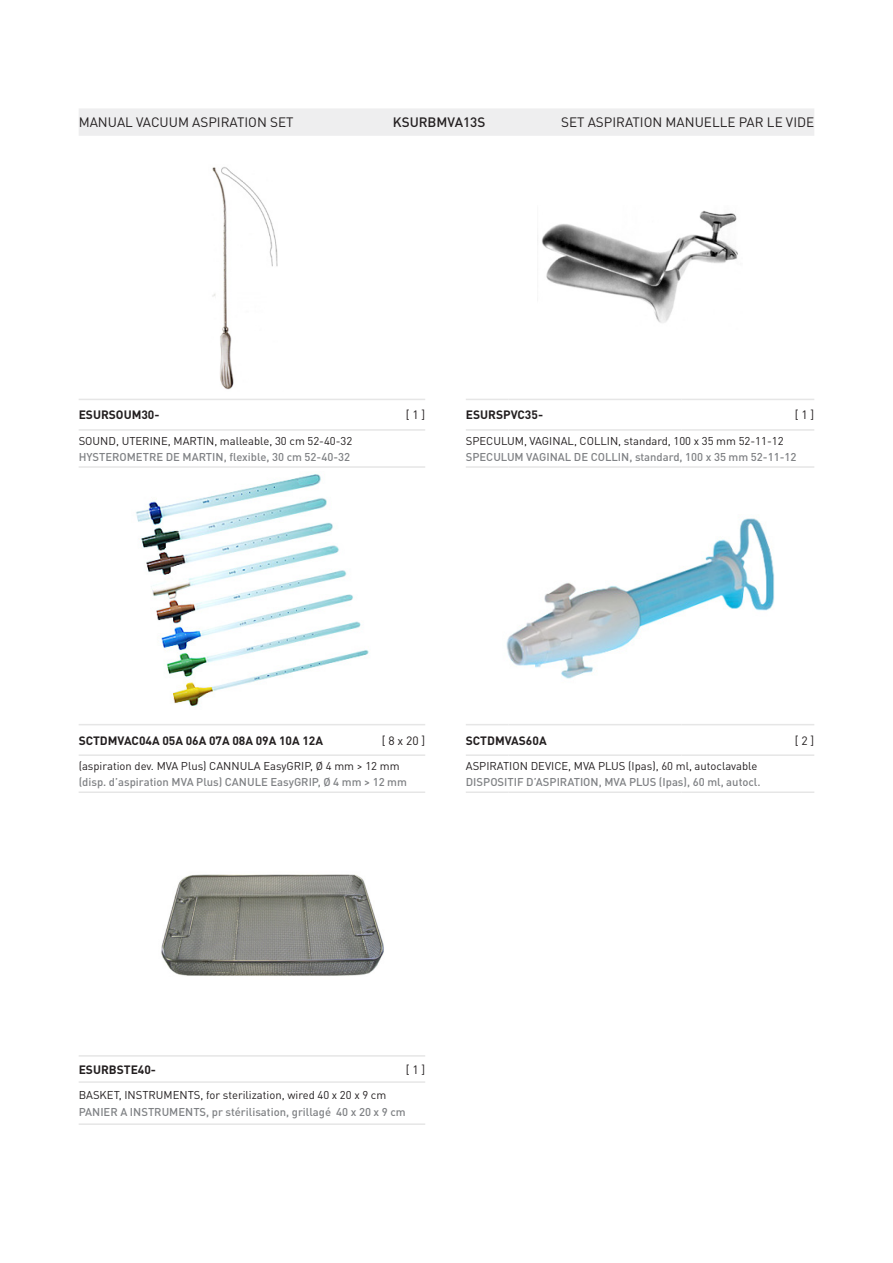
<style>
.page{position:relative;width:893px;height:1263px;background:#fff}
.page>*{position:absolute;margin:0;border:0;box-sizing:border-box;transform-origin:0 0}
._2Label{font:13.5px "DIN Pro";color:#231f20}
._2CodeMSF{font:500 13.5px "DIN Pro";color:#231f20}
._99KitCode{font:700 12px "DIN Pro";color:#231f20}
._81Photo_KSUR_nr{font:12px "DIN Pro";color:#231f20}
._81Photo_KSUR{font:12px "DIN Pro";color:#231f20}
._81Photo_KSUR_bijsch{font:500 11.25px "DIN Pro";color:#808285}
._81Photo_KSUR_bijsch-2{font:11.25px "DIN Pro";color:#231f20}
</style>
<div class="page">
<div style="left:79px;top:109px;width:735px;height:27px;background:#eeeeef"></div>
<hr style="left:79px;top:399px;width:291px;height:1px;background:#e6e6e6">
<hr style="left:370px;top:399px;width:55px;height:1px;background:#e6e6e6">
<hr style="left:466px;top:399px;width:42px;height:1px;background:#e6e6e6">
<hr style="left:508px;top:399px;width:174px;height:1px;background:#e6e6e6">
<hr style="left:682px;top:399px;width:132px;height:1px;background:#e6e6e6">
<hr style="left:79px;top:429px;width:291px;height:2px;background:#e6e6e6">
<hr style="left:370px;top:429px;width:55px;height:2px;background:#e6e6e6">
<hr style="left:466px;top:429px;width:42px;height:2px;background:#e6e6e6">
<hr style="left:508px;top:429px;width:174px;height:2px;background:#e6e6e6">
<hr style="left:682px;top:429px;width:132px;height:2px;background:#e6e6e6">
<hr style="left:79px;top:466px;width:291px;height:2px;background:#e6e6e6">
<hr style="left:370px;top:466px;width:55px;height:2px;background:#e6e6e6">
<hr style="left:466px;top:466px;width:42px;height:2px;background:#e6e6e6">
<hr style="left:508px;top:466px;width:174px;height:2px;background:#e6e6e6">
<hr style="left:682px;top:466px;width:132px;height:2px;background:#e6e6e6">
<hr style="left:79px;top:724px;width:291px;height:1px;background:#e6e6e6">
<hr style="left:370px;top:724px;width:55px;height:1px;background:#e6e6e6">
<hr style="left:466px;top:724px;width:42px;height:1px;background:#e6e6e6">
<hr style="left:508px;top:724px;width:174px;height:1px;background:#e6e6e6">
<hr style="left:682px;top:724px;width:132px;height:1px;background:#e6e6e6">
<hr style="left:79px;top:754px;width:291px;height:2px;background:#e6e6e6">
<hr style="left:370px;top:754px;width:55px;height:2px;background:#e6e6e6">
<hr style="left:466px;top:754px;width:42px;height:2px;background:#e6e6e6">
<hr style="left:508px;top:754px;width:174px;height:2px;background:#e6e6e6">
<hr style="left:682px;top:754px;width:132px;height:2px;background:#e6e6e6">
<hr style="left:79px;top:791px;width:291px;height:2px;background:#e6e6e6">
<hr style="left:370px;top:791px;width:55px;height:2px;background:#e6e6e6">
<hr style="left:466px;top:791px;width:42px;height:2px;background:#e6e6e6">
<hr style="left:508px;top:791px;width:174px;height:2px;background:#e6e6e6">
<hr style="left:682px;top:791px;width:132px;height:2px;background:#e6e6e6">
<hr style="left:79px;top:1055px;width:291px;height:2px;background:#e6e6e6">
<hr style="left:370px;top:1055px;width:55px;height:2px;background:#e6e6e6">
<hr style="left:79px;top:1081px;width:291px;height:2px;background:#e6e6e6">
<hr style="left:370px;top:1081px;width:55px;height:2px;background:#e6e6e6">
<hr style="left:79px;top:1123px;width:291px;height:2px;background:#e6e6e6">
<hr style="left:370px;top:1123px;width:55px;height:2px;background:#e6e6e6">
<img style="left:212px;top:167px;width:66px;height:223px">
<img style="left:541px;top:211px;width:197px;height:112px">
<img style="left:136px;top:474px;width:233px;height:232px">
<img style="left:506px;top:518px;width:269px;height:161px">
<img style="left:161px;top:874px;width:223px;height:102px">
<p class="_2Label" style="left:79px;top:112px;width:216px">MANUAL VACUUM ASPIRATION SET</p>
<p class="_2CodeMSF" style="left:393px;top:111px;width:94px">KSURBMVA13S</p>
<p class="_2Label" style="left:561px;top:112px;width:255px">SET ASPIRATION MANUELLE PAR LE VIDE</p>
<p class="_99KitCode" style="left:79px;top:405px;width:82px">ESURSOUM30-</p>
<p class="_81Photo_KSUR_nr" style="left:406px;top:405px;width:21px">[ 1 ]</p>
<p class="_99KitCode" style="left:466px;top:405px;width:79px">ESURSPVC35-</p>
<p class="_81Photo_KSUR_nr" style="left:795px;top:405px;width:21px">[ 1 ]</p>
<p class="_81Photo_KSUR_bijsch-2" style="left:79px;top:432px;width:275px">SOUND, UTERINE, MARTIN, malleable, 30 cm 52-40-32</p>
<p class="_81Photo_KSUR_bijsch" style="left:79px;top:448px;width:273px">HYSTEROMETRE DE MARTIN, flexible, 30 cm 52-40-32</p>
<p class="_81Photo_KSUR_bijsch-2" style="left:466px;top:432px;width:319px">SPECULUM, VAGINAL, COLLIN, standard, 100 x 35 mm 52-11-12</p>
<p class="_81Photo_KSUR_bijsch" style="left:466px;top:448px;width:332px">SPECULUM VAGINAL DE COLLIN, standard, 100 x 35 mm 52-11-12</p>
<p class="_99KitCode" style="left:79px;top:730px;width:246px">SCTDMVAC04A 05A 06A 07A 08A 09A 10A 12A</p>
<p class="_81Photo_KSUR_nr" style="left:382px;top:731px;width:45px">[ 8 x 20 ]</p>
<p class="_99KitCode" style="left:466px;top:730px;width:82px">SCTDMVAS60A</p>
<p class="_81Photo_KSUR" style="left:795px;top:731px;width:21px">[ 2 ]</p>
<p class="_81Photo_KSUR_bijsch-2" style="left:79px;top:757px;width:322px">(aspiration dev. MVA Plus) CANNULA EasyGRIP, Ø 4 mm &gt; 12 mm</p>
<p class="_81Photo_KSUR_bijsch" style="left:79px;top:773px;width:330px">(disp. d’aspiration MVA Plus) CANULE EasyGRIP, Ø 4 mm &gt; 12 mm</p>
<p class="_81Photo_KSUR_bijsch-2" style="left:466px;top:757px;width:293px">ASPIRATION DEVICE, MVA PLUS (Ipas), 60 ml, autoclavable</p>
<p class="_81Photo_KSUR_bijsch" style="left:466px;top:773px;width:296px">DISPOSITIF D’ASPIRATION, MVA PLUS (Ipas), 60 ml, autocl.</p>
<p class="_99KitCode" style="left:79px;top:1059px;width:79px">ESURBSTE40-</p>
<p class="_81Photo_KSUR" style="left:406px;top:1060px;width:21px">[ 1 ]</p>
<p class="_81Photo_KSUR_bijsch-2" style="left:79px;top:1086px;width:309px">BASKET, INSTRUMENTS, for sterilization, wired 40 x 20 x 9 cm</p>
<p class="_81Photo_KSUR_bijsch" style="left:79px;top:1102px;width:329px">PANIER A INSTRUMENTS, pr stérilisation, grillagé 40 x 20 x 9 cm</p>
</div>
